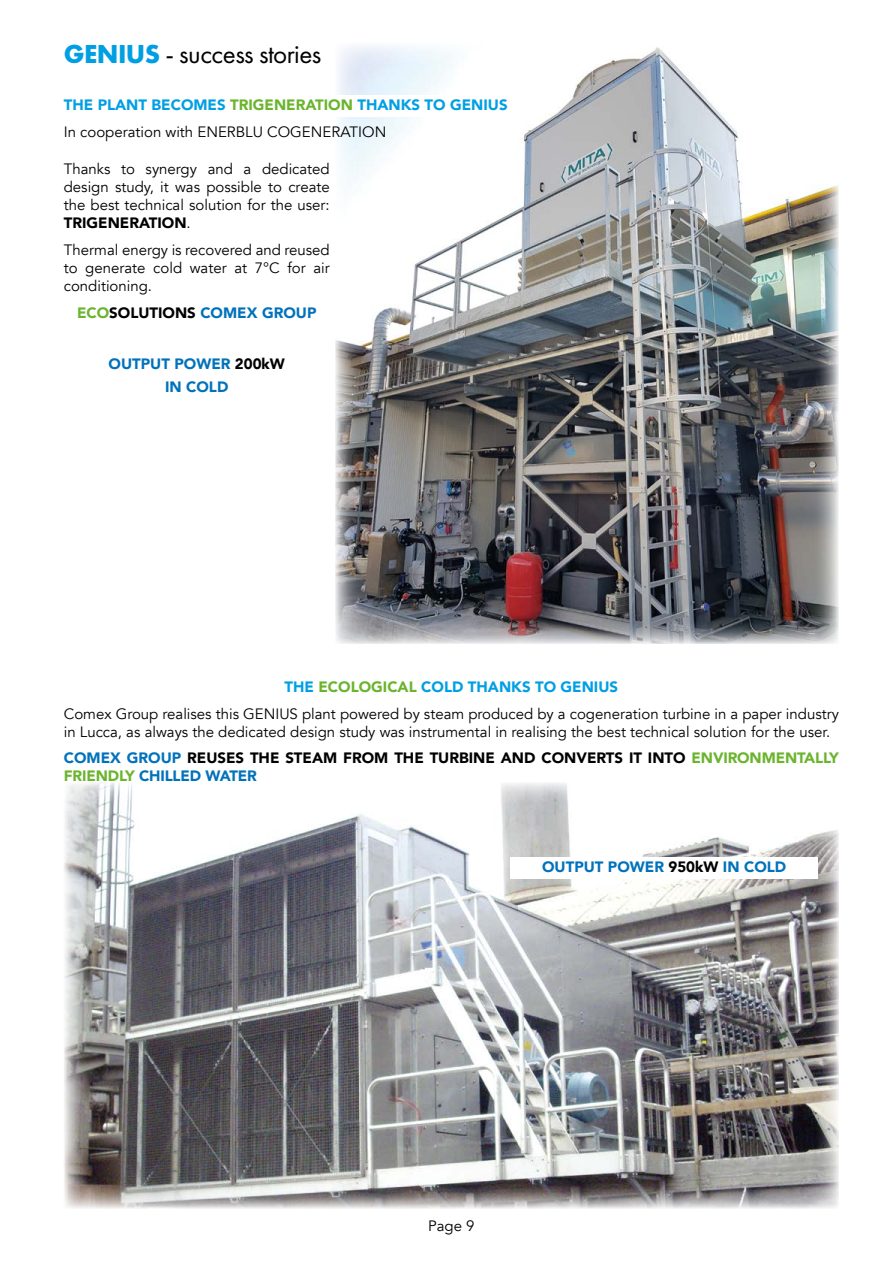
<style>
.page{position:relative;width:893px;height:1263px;background:#fff}
.page>*{position:absolute;margin:0;border:0;box-sizing:border-box;transform-origin:0 0}
.t1{font:27px "Futura PT";letter-spacing:-.02em;color:#000}
.t2{font:15px/18px "Avenir";color:#000}
.t3{font:900 15px/22.5px "Avenir";color:#0072bb;text-align:center}
.s1{font-weight:700;color:#009fe3}
.s2{font-weight:900;color:#009fe3}
.s3{font-weight:900;color:#6bb42d}
.s4{font-weight:900}
.s5{color:#6bb42d}
.s6{color:#000}
.s7{font-weight:900;color:#0072bb}
</style>
<div class="page">
<img style="left:335px;top:46px;width:504px;height:597px">
<img style="left:64px;top:782px;width:775px;height:427px">
<div style="left:510px;top:857px;width:308px;height:21px;background:#fff"></div>
<div style="left:64px;top:95px;width:458px;height:22px;background:#fff"></div>
<h1 class="t1" style="left:64px;top:38px;width:259px"><span class="s1">GENIUS</span> - success stories</h1>
<p class="t2" style="left:64px;top:92px;width:445px;line-height:26.5px"><span class="s2">THE PLANT BECOMES</span> <span class="s3">TRIGENERATION</span> <span class="s2">THANKS TO GENIUS<br></span>In cooperation with ENERBLU COGENERATION</p>
<p class="t2" style="left:64px;top:161px;width:267px;text-align:justify">Thanks to synergy and a dedicated design study, it was possible to create the best technical solution for the user:<br><span class="s4">TRIGENERATION</span>.</p>
<p class="t2" style="left:64px;top:241px;width:267px;text-align:justify">Thermal energy is recovered and reused to generate cold water at 7°C for air conditioning.</p>
<p class="t3" style="left:77px;top:301px;width:241px"><span class="s5">ECO</span><span class="s6">SOLUTIONS</span> COMEX GROUP</p>
<p class="t3" style="left:109px;top:353px;width:178px">OUTPUT POWER <span class="s6">200kW<br></span>IN COLD</p>
<p class="t2" style="left:64px;top:674px;width:777px;line-height:26.5px;text-align:center"><span class="s2">THE</span> <span class="s3">ECOLOGICAL</span> <span class="s2">COLD THANKS TO GENIUS<br></span>Comex Group realises this GENIUS plant powered by steam produced by a cogeneration turbine in a paper industry</p>
<p class="t2" style="left:64px;top:719px;width:777px;line-height:26.5px">in Lucca, as always the dedicated design study was instrumental in realising the best technical solution for the user.<br><span class="s7">COMEX GROUP</span> <span class="s4">REUSES THE STEAM FROM THE TURBINE AND CONVERTS IT INTO</span> <span class="s3">ENVIRONMENTALLY</span></p>
<p class="t3" style="left:64px;top:764px;width:195px"><span class="s5">FRIENDLY</span> CHILLED WATER</p>
<p class="t3" style="left:542px;top:855px;width:246px">OUTPUT POWER <span class="s6">950kW</span> IN COLD</p>
<p class="t2" style="left:428px;top:1217px;width:48px">Page 9</p>
</div>
